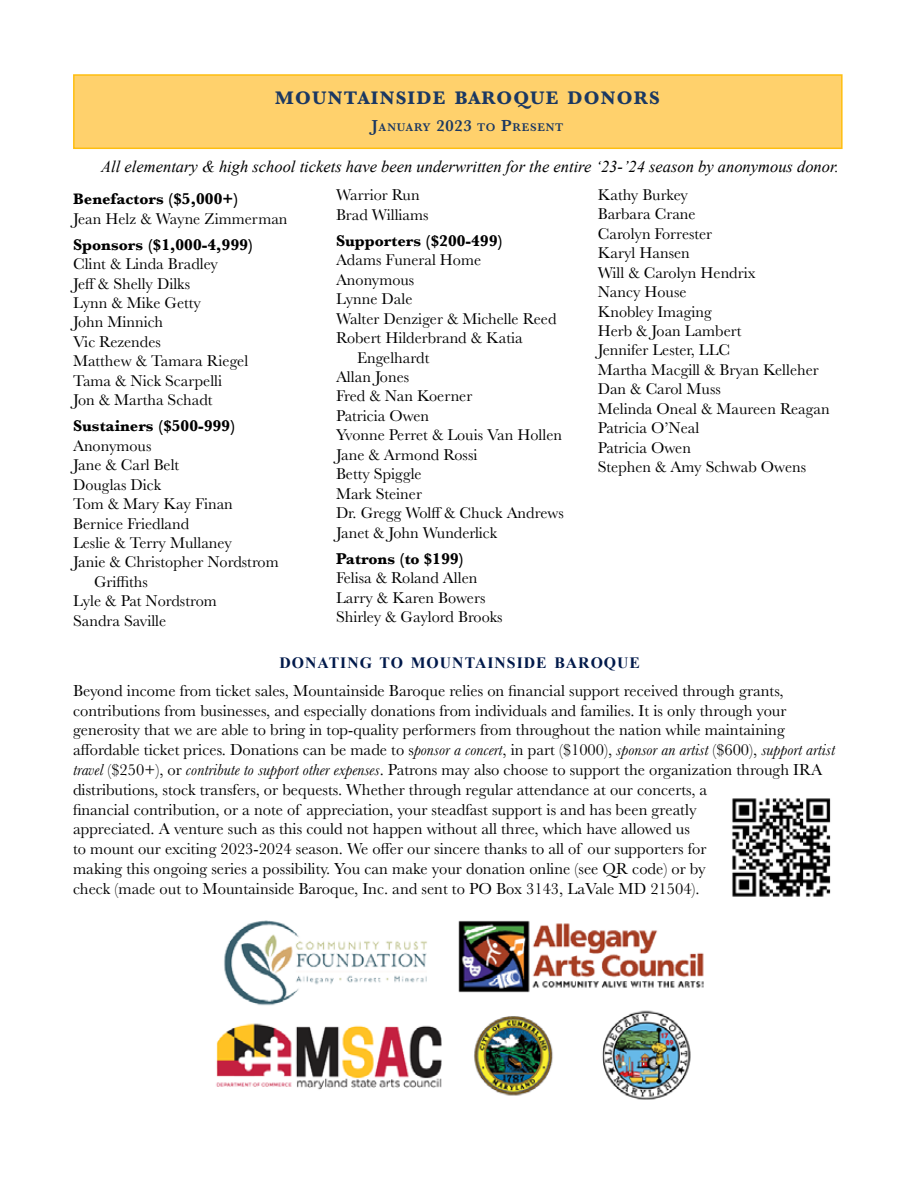
<style>
.page{position:relative;width:918px;height:1188px;background:#fff}
.page>*{position:absolute;margin:0;border:0;box-sizing:border-box;transform-origin:0 0}
.t1{font:700 18.9px "Baskerville";letter-spacing:.065em;color:#1b3862}
.t2{font:16.5px/19.8px "Baskerville";color:#000}
.t3{font:italic 16.5px "Times New Roman";color:#000}
.t4{font:16.2px/19.5px "Baskerville";color:#000}
.t5{font:700 16.2px "Baskerville";color:#000}
.t6{font:700 15.75px "Times New Roman";letter-spacing:.065em;color:#00194a}
.t7{font:600 11.55px "Baskerville";letter-spacing:.065em;color:#1b3862}
.s1{font-size:16.5px}
.s2{font-weight:700;font-size:15.75px}
.s3{font-weight:700}
.s4{font-style:italic}
</style>
<div class="page">
<div style="left:73px;top:74px;width:770px;height:75px;background:#ffd16c;border:2px solid #febe10"></div>
<img style="left:216px;top:920px;width:488px;height:180px">
<img style="left:732px;top:798px;width:99px;height:99px">
<p class="t1" style="left:275px;top:85px;width:18px">MOU</p>
<p class="t1" style="left:328px;top:85px;width:29px">NTAI</p>
<p class="t1" style="left:380px;top:85px;width:165px">NSIDE BAROQUE</p>
<p class="t1" style="left:568px;top:85px;width:92px">DONORS</p>
<p class="t7" style="left:372px;top:119px;width:193px"><span class="s1">J</span>ANUARY <span class="s1">2023</span> TO <span class="s1">P</span>RESENT</p>
<p class="t3" style="left:101px;top:155px;width:739px">All elementary &amp; high school tickets have been underwritten for the entire ‘23-’24 season by anonymous donor.</p>
<p class="t4" style="left:73px;top:189px;width:216px"><span class="s2">B</span><span class="s3">enefactors ($5,000+)<br></span>Jean Helz &amp; Wayne Zimmerman</p>
<p class="t5" style="left:73px;top:233px;width:182px">Sponsors ($1,000-4,999)</p>
<p class="t4" style="left:73px;top:254px;width:177px">Clint &amp; Linda Bradley<br>Jeff &amp; Shelly Dilks<br>Lynn &amp; Mike Getty<br>John Minnich<br>Vic Rezendes<br>Matthew &amp; Tamara Riegel<br>Tama &amp; Nick Scarpelli<br>Jon &amp; Martha Schadt</p>
<p class="t5" style="left:73px;top:415px;width:164px">Sustainers ($500-999)</p>
<p class="t4" style="left:73px;top:436px;width:80px">Anonymous</p>
<p class="t4" style="left:73px;top:456px;width:108px">Jane &amp; Carl Belt</p>
<p class="t4" style="left:73px;top:475px;width:90px">Douglas Dick</p>
<p class="t4" style="left:73px;top:494px;width:161px">Tom &amp; Mary Kay Finan</p>
<p class="t4" style="left:73px;top:514px;width:118px">Bernice Friedland</p>
<p class="t4" style="left:73px;top:533px;width:160px">Leslie &amp; Terry Mullaney</p>
<p class="t4" style="left:73px;top:553px;width:207px">Janie &amp; Christopher Nordstrom</p>
<p class="t4" style="left:94px;top:572px;width:55px">Griffiths</p>
<p class="t4" style="left:73px;top:592px;width:145px">Lyle &amp; Pat Nordstrom</p>
<p class="t4" style="left:73px;top:611px;width:95px">Sandra Saville</p>
<p class="t4" style="left:598px;top:185px;width:233px">Kathy Burkey<br>Barbara Crane<br>Carolyn Forrester<br>Karyl Hansen<br>Will &amp; Carolyn Hendrix<br>Nancy House<br>Knobley Imaging<br>Herb &amp; Joan Lambert<br>Jennifer Lester, LLC<br>Martha Macgill &amp; Bryan Kelleher<br>Dan &amp; Carol Muss<br>Melinda Oneal &amp; Maureen Reagan<br>Patricia O’Neal<br>Patricia Owen<br>Stephen &amp; Amy Schwab Owens</p>
<p class="t4" style="left:336px;top:186px;width:94px">Warrior Run<br>Brad Williams</p>
<p class="t5" style="left:336px;top:229px;width:169px">Supporters ($200-499)</p>
<p class="t4" style="left:336px;top:251px;width:147px">Adams Funeral Home</p>
<p class="t4" style="left:336px;top:270px;width:80px">Anonymous</p>
<p class="t4" style="left:336px;top:290px;width:78px">Lynne Dale</p>
<p class="t4" style="left:336px;top:309px;width:222px">Walter Denziger &amp; Michelle Reed</p>
<p class="t4" style="left:336px;top:328px;width:188px">Robert Hilderbrand &amp; Katia</p>
<p class="t4" style="left:357px;top:348px;width:74px">Engelhardt</p>
<p class="t4" style="left:336px;top:367px;width:75px">Allan Jones</p>
<p class="t4" style="left:336px;top:387px;width:138px">Fred &amp; Nan Koerner</p>
<p class="t4" style="left:336px;top:406px;width:95px">Patricia Owen</p>
<p class="t4" style="left:336px;top:426px;width:228px">Yvonne Perret &amp; Louis Van Hollen</p>
<p class="t4" style="left:336px;top:445px;width:143px">Jane &amp; Armond Rossi</p>
<p class="t4" style="left:336px;top:464px;width:87px">Betty Spiggle</p>
<p class="t4" style="left:336px;top:484px;width:87px">Mark Steiner</p>
<p class="t4" style="left:336px;top:503px;width:229px">Dr. Gregg Wolff &amp; Chuck Andrews</p>
<p class="t4" style="left:336px;top:523px;width:163px">Janet &amp; John Wunderlick</p>
<p class="t5" style="left:336px;top:547px;width:130px">Patrons (to $199)</p>
<p class="t4" style="left:336px;top:568px;width:168px">Felisa &amp; Roland Allen<br>Larry &amp; Karen Bowers<br>Shirley &amp; Gaylord Brooks</p>
<p class="t6" style="left:279px;top:652px;width:362px">DONATING TO MOUNTAINSIDE BAROQUE</p>
<p class="t2" style="left:73px;top:681px;width:763px">Beyond income from ticket sales, Mountainside Baroque relies on financial support received through grants, contributions from businesses, and especially donations from individuals and families. It is only through your generosity that we are able to bring in top-quality performers from throughout the nation while maintaining affordable ticket prices. Donations can be made to s<span class="s4">ponsor a concert</span>, in part ($1000), <span class="s4">sponsor an artist</span> ($600), <span class="s4">support artist travel</span> ($250+), or <span class="s4">contribute to support other expenses</span>. Patrons may also choose to support the organization through IRA distributions, stock transfers, or bequests. Whether through regular attendance at our concerts, a<br>financial contribution, or a note of appreciation, your steadfast support is and has been greatly<br>appreciated. A venture such as this could not happen without all three, which have allowed us<br>to mount our exciting 2023-2024 season. We offer our sincere thanks to all of our supporters for<br>making this ongoing series a possibility. You can make your donation online (see QR code) or by<br>check (made out to Mountainside Baroque, Inc. and sent to PO Box 3143, LaVale MD 21504).</p>
</div>
